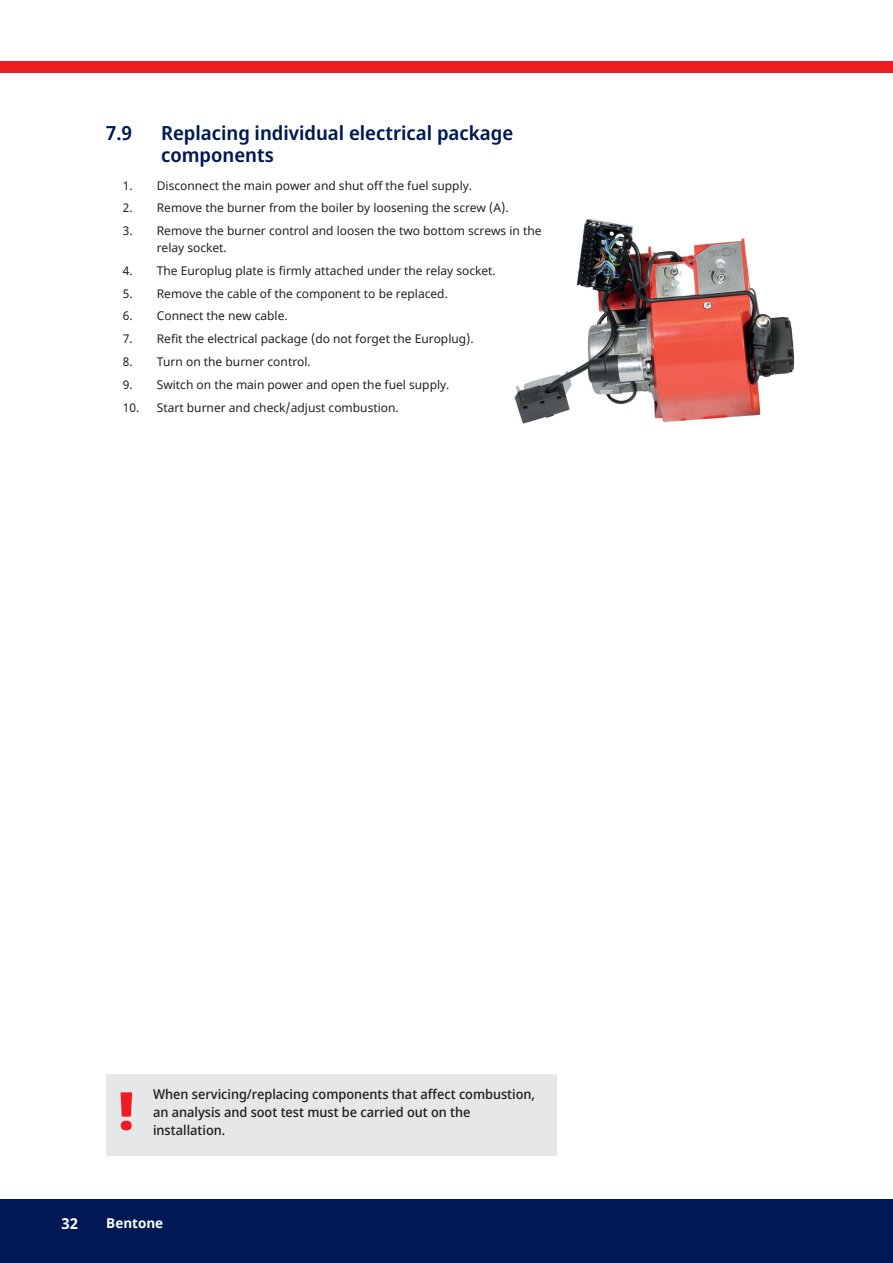
<style>
.page{position:relative;width:893px;height:1263px;background:#fff}
.page>*{position:absolute;margin:0;border:0;box-sizing:border-box;transform-origin:0 0}
.t1{font:900 52.5px "Noto Sans Display";color:#ee1d23}
.t2{font:600 19.5px/22.5px "Noto Sans Display";color:#001954}
.t3{font:700 15px "Noto Sans";color:#fff}
.t4{font:500 13.5px/18px "Noto Sans Display";color:#231f20}
.t5{font:700 13.5px "Noto Sans";color:#fff}
.t6{font:12px/16.5px "Noto Sans";color:#231f20}
</style>
<div class="page">
<div style="left:0;top:1199px;width:893px;height:64px;background:#001954"></div>
<div style="left:0;top:62px;width:893px;height:11px;background:#ee1d23"></div>
<img style="left:514px;top:219px;width:280px;height:204px">
<div style="left:106px;top:1074px;width:451px;height:82px;background:#e6e7e9"></div>
<h2 class="t2" style="left:106px;top:124px;width:28px">7.9</h2>
<h2 class="t2" style="left:161px;top:122px;width:354px">Replacing individual electrical package components</h2>
<p class="t6" style="left:123px;top:177px;width:351px">1. Disconnect the main power and shut off the fuel supply.</p>
<p class="t6" style="left:123px;top:201px;width:387px">2. Remove the burner from the boiler by loosening the screw (A).</p>
<p class="t6" style="left:157px;top:224px;width:386px;text-indent:-34px">3. Remove the burner control and loosen the two bottom screws in the relay socket.</p>
<p class="t6" style="left:123px;top:263px;width:375px">4. The Europlug plate is firmly attached under the relay socket.</p>
<p class="t6" style="left:123px;top:285px;width:327px">5. Remove the cable of the component to be replaced.</p>
<p class="t6" style="left:123px;top:308px;width:166px">6. Connect the new cable.</p>
<p class="t6" style="left:123px;top:331px;width:352px">7. Refit the electrical package (do not forget the Europlug).</p>
<p class="t6" style="left:123px;top:354px;width:189px">8. Turn on the burner control.</p>
<p class="t6" style="left:123px;top:377px;width:328px">9. Switch on the main power and open the fuel supply.</p>
<p class="t6" style="left:123px;top:400px;width:277px">10. Start burner and check/adjust combustion.</p>
<h1 class="t1" style="left:119px;top:1090px;width:16px">!</h1>
<p class="t4" style="left:153px;top:1085px;width:384px">When servicing/replacing components that affect combustion, an analysis and soot test must be carried out on the installation.</p>
<p class="t3" style="left:62px;top:1218px;width:18px">32</p>
<p class="t5" style="left:106px;top:1217px;width:58px">Bentone</p>
</div>
